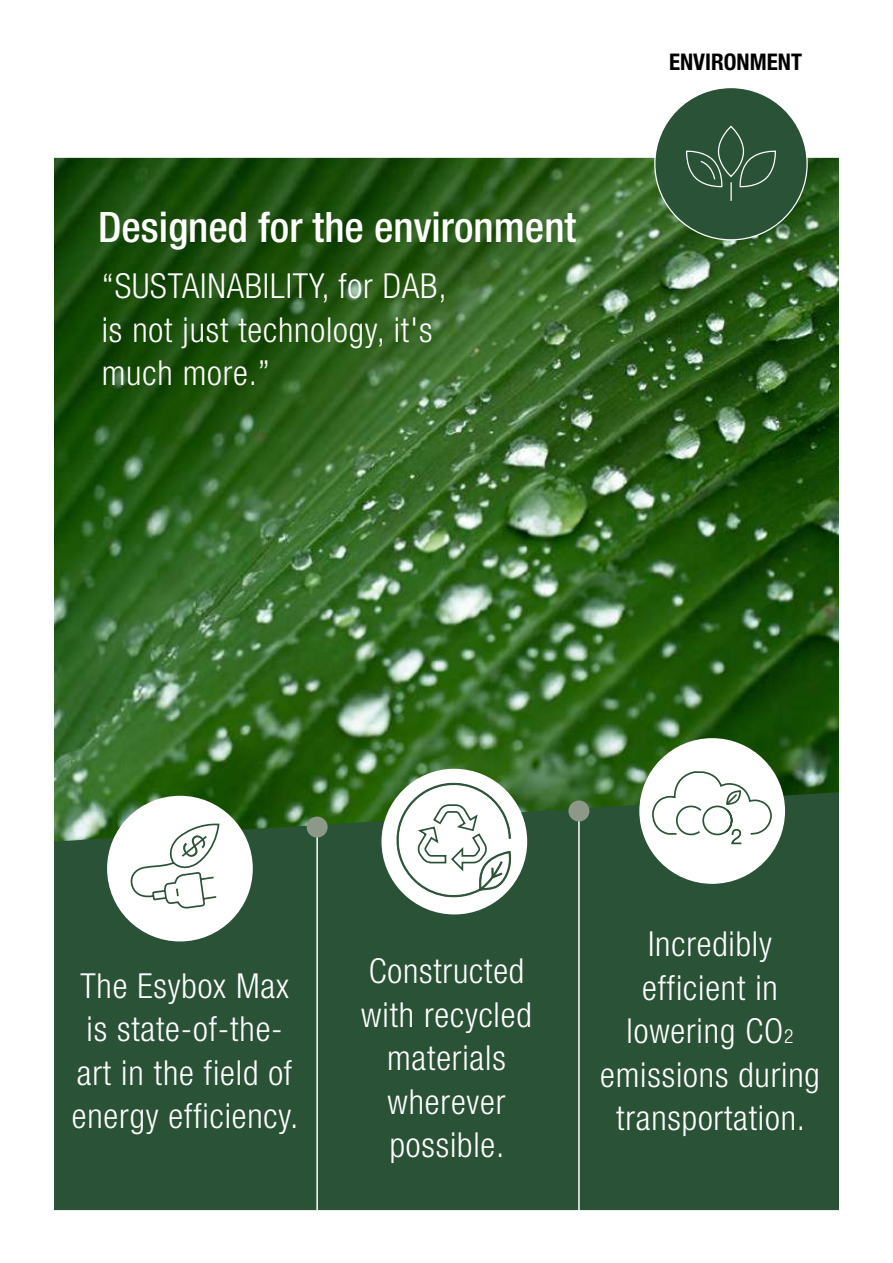
<style>
.page{position:relative;width:893px;height:1263px;background:#fff}
.page>*{position:absolute;margin:0;border:0;box-sizing:border-box;transform-origin:0 0}
.t1{font:500 condensed 42px "Helvetica Neue LT Std";color:#fff}
.t2{font:300 condensed 34.5px/43.5px "Helvetica Neue LT Std";letter-spacing:.025em;color:#fff;text-align:center}
.t3{font:700 condensed 22.95px "Helvetica Neue LT Std";color:#000}
.s1{font-size:19.5px}
</style>
<div class="page">
<img style="left:54px;top:158px;width:785px;height:634px">
<div style="left:54px;top:792px;width:785px;height:418px;background:#2a5236"></div>
<div style="left:381px;top:769px;width:146px;height:145px;background:#fff;border-radius:50%"></div>
<svg style="left:396px;top:782px;width:115px;height:115px"></svg>
<hr style="left:316px;top:827px;width:2px;height:436px;background:#fff">
<div style="left:307px;top:816px;width:21px;height:21px;background:#8d9988;border-radius:50%"></div>
<hr style="left:578px;top:811px;width:2px;height:452px;background:#fff">
<div style="left:568px;top:800px;width:21px;height:21px;background:#8d9988;border-radius:50%"></div>
<div style="left:107px;top:796px;width:146px;height:145px;background:#fff;border-radius:50%"></div>
<svg style="left:127px;top:823px;width:93px;height:101px"></svg>
<div style="left:639px;top:738px;width:146px;height:146px;background:#fff;border-radius:50%"></div>
<svg style="left:651px;top:770px;width:122px;height:75px"></svg>
<div style="left:655px;top:88px;width:152px;height:152px;background:#2a5236;border-radius:50%"></div>
<svg style="left:718px;top:126px;width:25px;height:50px"></svg>
<div style="left:718px;top:126px;width:26px;height:51px;border:1px solid #fff;border-radius:50%"></div>
<svg style="left:730px;top:150px;width:46px;height:51px"></svg>
<svg style="left:686px;top:149px;width:37px;height:39px"></svg>
<p class="t1" style="left:98px;top:202px;width:480px">Designed for the environment</p>
<p class="t2" style="left:102px;top:264px;width:346px;text-align:left">“SUSTAINABILITY, for DAB, is not just technology, it's much more.”</p>
<p class="t3" style="left:669px;top:48px;width:134px">ENVIRONMENT</p>
<p class="t2" style="left:72px;top:963px;width:228px">The Esybox Max is state-of-the&shy;art in the field of energy efficiency.</p>
<p class="t2" style="left:361px;top:949px;width:172px">Constructed with recycled materials wherever possible.</p>
<p class="t2" style="left:600px;top:922px;width:221px">Incredibly efficient in lowering CO<span class="s1">2 </span>emissions during transportation.</p>
</div>
